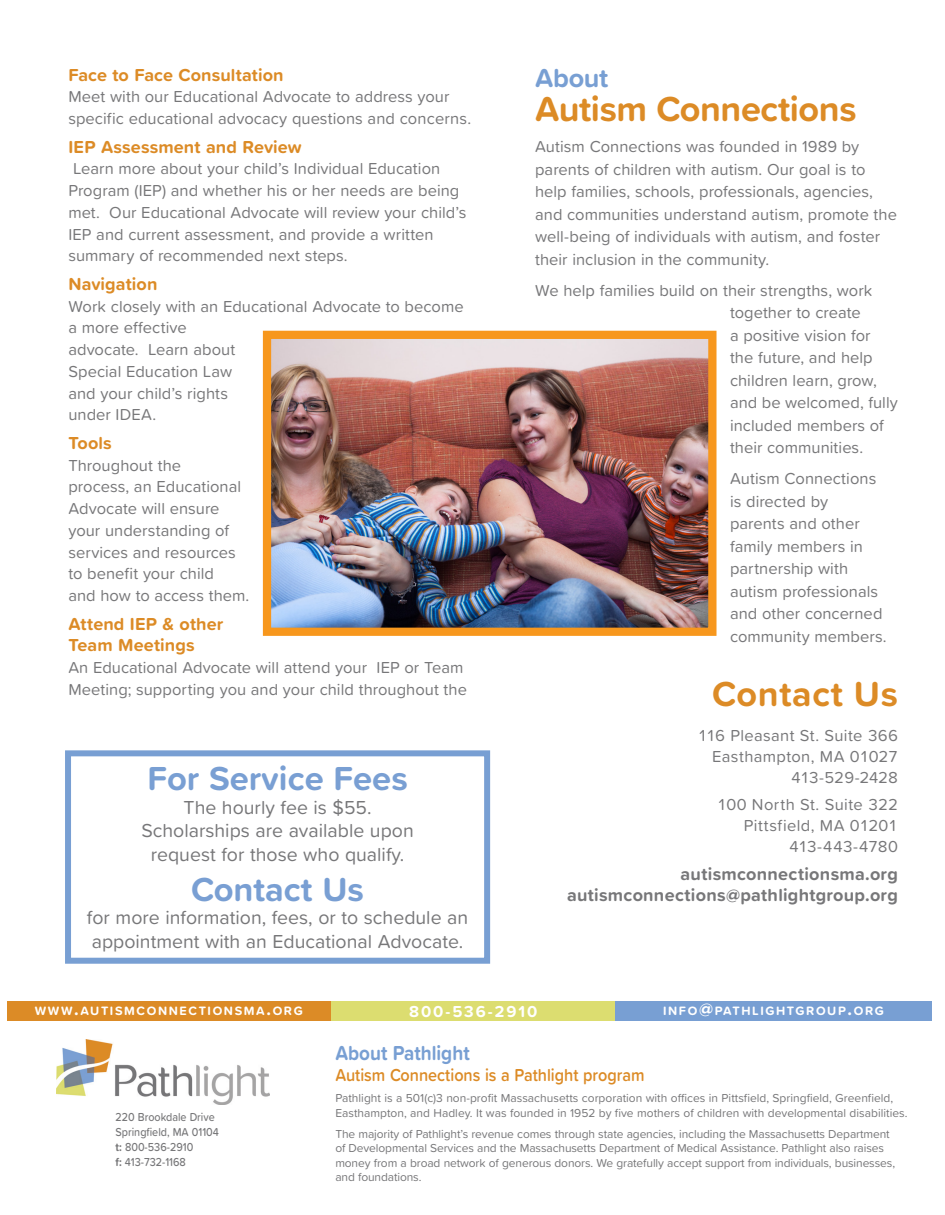
<style>
.page{position:relative;width:945px;height:1215px;background:#fff}
.page>*{position:absolute;margin:0;border:0;box-sizing:border-box;transform-origin:0 0}
.Paragraph_Style_1{font:700 36px "Proxima Soft";letter-spacing:-.01em;color:#dc8b26}
.Paragraph_Style_1-2{font:700 36px "Proxima Soft";letter-spacing:.02em;color:#dc8b26}
.t1{font:700 34.5px "Proxima Soft";color:#799fd3}
.t2{font:700 27px "Proxima Soft";letter-spacing:-.01em;color:#789fd3}
.t3{font:700 21px "Proxima Soft";color:#789fd3;scale:.9 1}
.t4{font:19.5px/23.5px "Proxima Soft";color:#777779}
.t5{font:700 18px/21.8px "Proxima Soft";letter-spacing:.005em;color:#dc8b26}
.t6{font:700 18px "Proxima Soft";letter-spacing:.015em;color:#777779}
.t7{font:600 18px "Proxima Soft";color:#dc8b26;scale:.9 1}
.t8{font:16.5px/22.5px "Proxima Soft";color:#777779}
.t9{font:16.5px "Proxima Soft";letter-spacing:.02em;color:#777779}
.t10{font:16.5px "Proxima Soft";letter-spacing:.025em;color:#777779}
.t11{font:16.5px "Proxima Soft";letter-spacing:-.025em;color:#777779}
.t12{font:700 16.5px "Proxima Soft";letter-spacing:.12em;color:#fff}
.t13{font:700 12.6px "Proxima Soft";letter-spacing:.13em;color:#fff}
.t14{font:12px/14.4px "Proxima Soft";letter-spacing:-.01em;color:#777779}
.t15{font:500 12px "Proxima Soft";color:#777779;scale:.9 1}
.s1{font-size:18px}
.s2{font-weight:700}
</style>
<div class="page">
<div style="left:324px;top:1001px;width:298px;height:20px;background:#dcdd70"></div>
<div style="left:615px;top:1001px;width:317px;height:20px;background:#789fd3"></div>
<div style="left:7px;top:1001px;width:323px;height:19px;background:#dc8b26"></div>
<img style="left:56px;top:1039px;width:213px;height:66px">
<div style="left:65px;top:750px;width:425px;height:214px;border:6px solid #789fd3"></div>
<img style="left:272px;top:340px;width:436px;height:287px">
<div style="left:263px;top:331px;width:454px;height:305px;border:8px solid #f7971d"></div>
<p class="t5" style="left:68px;top:63px;width:217px">Face to Face Consultation</p>
<p class="t8" style="left:68px;top:85px;width:404px;line-height:21.8px">Meet with our Educational Advocate to address your specific educational advocacy questions and concerns.</p>
<p class="t5" style="left:68px;top:135px;width:235px">IEP Assessment and Review</p>
<p class="t8" style="left:68px;top:157px;width:400px;line-height:21.8px">Learn more about your child’s Individual Education Program (IEP) and whether his or her needs are being met. Our Educational Advocate will review your child’s IEP and current assessment, and provide a written summary of recommended next steps.</p>
<p class="t5" style="left:68px;top:272px;width:91px">Navigation</p>
<p class="t8" style="left:68px;top:294px;width:397px;line-height:21.8px">Work closely with an Educational Advocate to become a more effective<br>advocate. Learn about<br>Special Education Law<br>and your child’s rights<br>under IDEA.</p>
<p class="t5" style="left:68px;top:431px;width:45px">Tools</p>
<p class="t8" style="left:68px;top:453px;width:183px;line-height:21.8px">Throughout the<br>process, an Educational<br>Advocate will ensure your understanding of services and resources to benefit your child<br>and how to access them.</p>
<p class="t5" style="left:68px;top:612px;width:156px">Attend IEP &amp; other<br>Team Meetings</p>
<p class="t8" style="left:68px;top:656px;width:400px;line-height:21.8px">An Educational Advocate will attend your IEP or Team<br>Meeting; supporting you and your child throughout the</p>
<p class="t1" style="left:147px;top:753px;width:262px">For Service Fees</p>
<p class="t4" style="left:184px;top:795px;width:190px">The hourly fee is $55.</p>
<p class="t4" style="left:141px;top:818px;width:274px">Scholarships are available upon</p>
<p class="t4" style="left:151px;top:842px;width:255px">request for those who qualify.</p>
<p class="t1" style="left:191px;top:863px;width:174px">Contact Us</p>
<p class="t4" style="left:87px;top:905px;width:383px">for more information, fees, or to schedule an appointment with an Educational Advocate.</p>
<p class="t2" style="left:535px;top:58px;width:75px">About</p>
<p class="Paragraph_Style_1" style="left:535px;top:82px;width:323px">Autism Connections</p>
<p class="t8" style="left:535px;top:135px;width:363px">Autism Connections was founded in 1989 by parents of children with autism. Our goal is to help families, schools, professionals, agencies, and communities understand autism, promote the well-being of individuals with autism, and foster their inclusion in the community.</p>
<p class="t8" style="left:730px;top:278px;width:169px;text-indent:-195px">We help families build on their strengths, work together to create<br>a positive vision for the future, and help children learn, grow, and be welcomed, fully included members of their communities.</p>
<p class="t8" style="left:730px;top:467px;width:158px">Autism Connections is directed by parents and other family members in partnership with autism professionals and other concerned community members.</p>
<p class="Paragraph_Style_1-2" style="left:712px;top:667px;width:187px">Contact Us</p>
<p class="t9" style="left:698px;top:723px;width:202px">116 Pleasant St. Suite 366</p>
<p class="t9" style="left:712px;top:744px;width:187px">Easthampton, MA 01027</p>
<p class="t11" style="left:791px;top:765px;width:108px">413-529-2428</p>
<p class="t10" style="left:717px;top:792px;width:182px">100 North St. Suite 322</p>
<p class="t9" style="left:744px;top:813px;width:155px">Pittsfield, MA 01201</p>
<p class="t8" style="left:789px;top:835px;width:110px">413-443-4780</p>
<p class="t6" style="left:681px;top:860px;width:219px">autismconnectionsma.org</p>
<p class="t6" style="left:567px;top:881px;width:332px">autismconnections@pathlightgroup.org</p>
<p class="t13" style="left:35px;top:1002px;width:270px">WWW<span class="s1">.</span>AUTISMCONNECTIONSMA<span class="s1">.</span>ORG</p>
<p class="t12" style="left:409px;top:999px;width:130px">800-536-2910</p>
<p class="t13" style="left:663px;top:1002px;width:222px">INFO<span class="s1">@</span>PATHLIGHTGROUP<span class="s1">.</span>ORG</p>
<p class="t15" style="left:116px;top:1108px;width:112px">220 Brookdale Drive</p>
<p class="t15" style="left:116px;top:1123px;width:116px">Springfield, MA 01104</p>
<p class="t15" style="left:116px;top:1138px;width:88px"><span class="s2">t:</span> 800-536-2910</p>
<p class="t15" style="left:116px;top:1153px;width:80px"><span class="s2">f:</span> 413-732-1168</p>
<p class="t3" style="left:335px;top:1037px;width:151px">About Pathlight</p>
<p class="t7" style="left:335px;top:1061px;width:345px">Autism Connections is a Pathlight program</p>
<p class="t14" style="left:335px;top:1090px;width:574px">Pathlight is a 501(c)3 non-profit Massachusetts corporation with offices in Pittsfield, Springfield, Greenfield,<br>Easthampton, and Hadley. It was founded in 1952 by five mothers of children with developmental disabilities.</p>
<p class="t14" style="left:335px;top:1126px;width:561px">The majority of Pathlight’s revenue comes through state agencies, including the Massachusetts Department of Developmental Services and the Massachusetts Department of Medical Assistance. Pathlight also raises money from a broad network of generous donors. We gratefully accept support from individuals, businesses, and foundations.</p>
</div>
